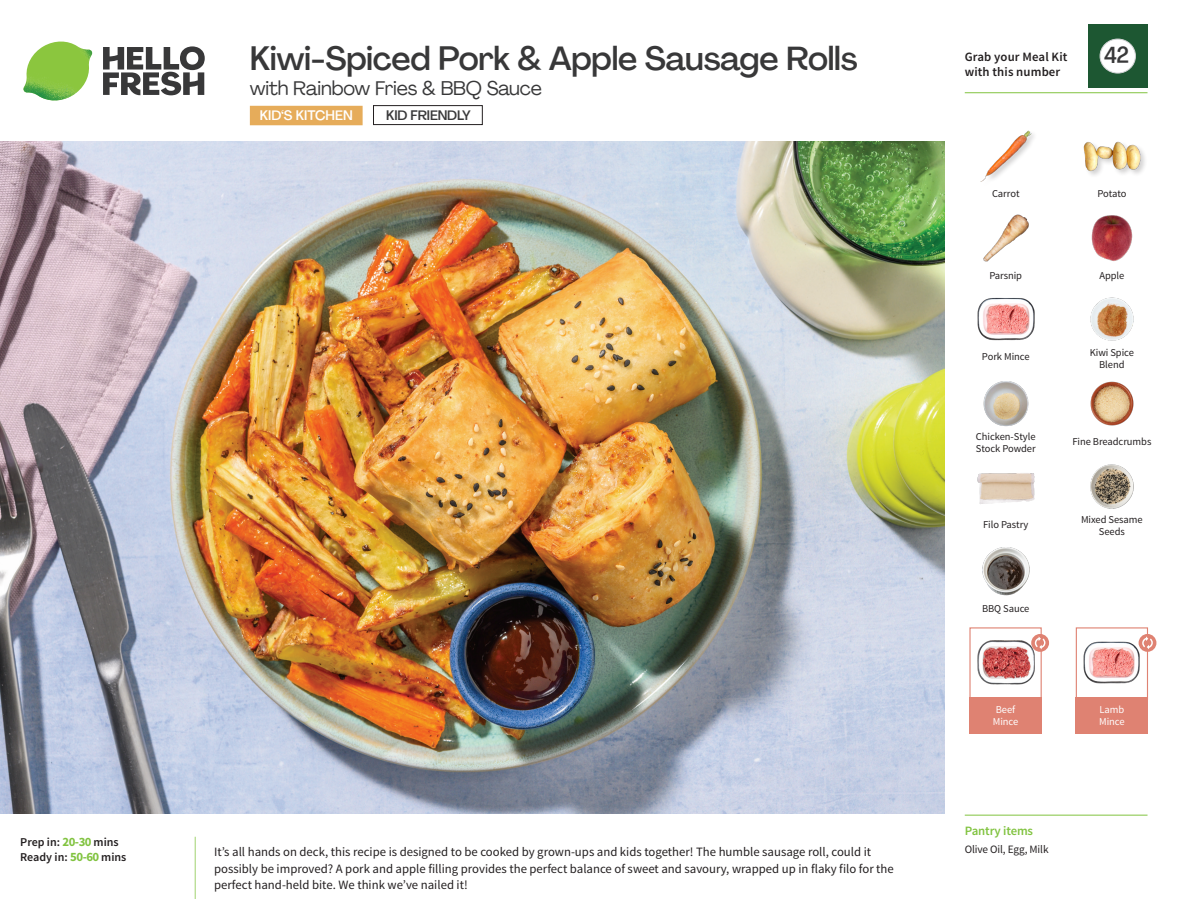
<style>
.page{position:relative;width:1188px;height:918px;background:#fff}
.page>*{position:absolute;margin:0;border:0;box-sizing:border-box;transform-origin:0 0}
._15_Titel_UK{font:500 33px "Agrandir";letter-spacing:-.01em;color:#383839}
._002_Label_Nr{font:500 22.8px "Agrandir";color:#383839;scale:.94 1}
._15_Titel_UK-2{font:19.5px "Agrandir";letter-spacing:-.01em;color:#383839}
.t1{font:500 13.5px "Agrandir";color:#fff}
.t2{font:500 13.5px "Agrandir";letter-spacing:-.01em;color:#383839}
.Step_6_Text_AU{font:12.75px/16.5px "Source Sans Pro";color:#231f20}
.t3{font:600 12.75px/15px "Source Sans Pro";letter-spacing:.01em;color:#231f20}
._04_Headers_Front{font:600 12.75px "Source Sans Pro";letter-spacing:-.01em;color:#81c340}
._04_Intro{font:600 12px "Source Sans Pro";color:#231f20}
._05_Pantry{font:11.25px "Source Sans Pro";letter-spacing:-.01em;color:#231f20}
._18_FRONT_ingredients{font:10.5px/12px "Source Sans Pro";letter-spacing:-.005em;color:#231f20;text-align:center}
._18_FRONT_ingredients-2{font:10.5px/12px "Source Sans Pro";letter-spacing:-.005em;color:#fff}
.s1{font-weight:700;font-size:12.75px;color:#81c340}
</style>
<div class="page">
<svg style="left:103px;top:46px;width:102px;height:49px"></svg>
<img style="left:23px;top:42px;width:69px;height:59px">
<img style="left:0;top:142px;width:945px;height:672px">
<div style="left:1076px;top:627px;width:72px;height:73px;border:1px solid #df8272"></div>
<div style="left:1076px;top:697px;width:72px;height:37px;background:#df8272"></div>
<div style="left:969px;top:697px;width:73px;height:37px;background:#df8272"></div>
<img style="left:1084px;top:640px;width:55px;height:44px">
<div style="left:969px;top:627px;width:73px;height:73px;border:1px solid #df8272"></div>
<img style="left:977px;top:636px;width:57px;height:49px">
<div style="left:1139px;top:634px;width:17px;height:18px;background:#df8272;border-radius:50%"></div>
<svg style="left:1142px;top:636px;width:11px;height:13px"></svg>
<svg style="left:1031px;top:634px;width:18px;height:18px"></svg>
<svg style="left:1035px;top:636px;width:10px;height:13px"></svg>
<div style="left:1088px;top:24px;width:60px;height:64px;background:#1d5732"></div>
<div style="left:1100px;top:39px;width:35px;height:34px;background:#fff;border-radius:50%"></div>
<div style="left:1100px;top:39px;width:36px;height:34px;border:1px solid #d1d2d4;border-radius:50%"></div>
<img style="left:1090px;top:297px;width:44px;height:44px">
<img style="left:1090px;top:381px;width:44px;height:45px">
<img style="left:983px;top:381px;width:46px;height:46px">
<img style="left:977px;top:473px;width:57px;height:31px">
<img style="left:982px;top:547px;width:48px;height:49px">
<img style="left:977px;top:297px;width:57px;height:44px">
<img style="left:983px;top:214px;width:46px;height:48px">
<img style="left:1091px;top:215px;width:42px;height:46px">
<img style="left:980px;top:130px;width:54px;height:52px">
<div style="left:1083px;top:141px;width:65px;height:37px;background:#231f20;opacity:.2"></div>
<img style="left:1083px;top:141px;width:58px;height:37px">
<img style="left:1090px;top:464px;width:44px;height:45px">
<hr style="left:965px;top:815px;width:183px;height:1px;background:#81c340">
<hr style="left:965px;top:92px;width:183px;height:1px;background:#81c340">
<div style="left:373px;top:105px;width:110px;height:20px;border:1px solid #231f20"></div>
<div style="left:250px;top:106px;width:113px;height:19px;background:#e6ac5a"></div>
<p class="_04_Intro" style="left:20px;top:835px;width:100px">Prep in: <span class="s1">20-30</span> mins</p>
<p class="_04_Intro" style="left:20px;top:850px;width:108px">Ready in: <span class="s1">50-60</span> mins</p>
<p class="_15_Titel_UK" style="left:250px;top:38px;width:609px">Kiwi-Spiced Pork &amp; Apple Sausage Rolls</p>
<p class="_15_Titel_UK-2" style="left:250px;top:76px;width:294px">with Rainbow Fries &amp; BBQ Sauce</p>
<p class="t1" style="left:260px;top:107px;width:95px">KID‘S KITCHEN</p>
<p class="t2" style="left:386px;top:107px;width:86px">KID FRIENDLY</p>
<p class="Step_6_Text_AU" style="left:214px;top:844px;width:681px">It’s all hands on deck, this recipe is designed to be cooked by grown-ups and kids together! The humble sausage roll, could it possibly be improved? A pork and apple filling provides the perfect balance of sweet and savoury, wrapped up in flaky filo for the perfect hand-held bite. We think we’ve nailed it!</p>
<p class="t3" style="left:965px;top:50px;width:104px">Grab your Meal Kit with this number</p>
<p class="_002_Label_Nr" style="left:1104px;top:41px;width:28px">42</p>
<p class="_18_FRONT_ingredients" style="left:992px;top:188px;width:29px">Carrot</p>
<p class="_18_FRONT_ingredients" style="left:1097px;top:188px;width:31px">Potato</p>
<p class="_18_FRONT_ingredients" style="left:989px;top:270px;width:34px">Parsnip</p>
<p class="_18_FRONT_ingredients" style="left:1099px;top:270px;width:27px">Apple</p>
<p class="_18_FRONT_ingredients" style="left:982px;top:351px;width:49px">Pork Mince</p>
<p class="_18_FRONT_ingredients" style="left:1090px;top:346px;width:46px">Kiwi Spice<br>Blend</p>
<p class="_18_FRONT_ingredients" style="left:976px;top:431px;width:61px;text-align:left">Chicken-Style<br>Stock Powder</p>
<p class="_18_FRONT_ingredients" style="left:1072px;top:435px;width:81px">Fine Breadcrumbs</p>
<p class="_18_FRONT_ingredients" style="left:983px;top:518px;width:47px">Filo Pastry</p>
<p class="_18_FRONT_ingredients" style="left:1081px;top:514px;width:63px">Mixed Sesame<br>Seeds</p>
<p class="_18_FRONT_ingredients" style="left:982px;top:603px;width:49px">BBQ Sauce</p>
<p class="_18_FRONT_ingredients-2" style="left:993px;top:704px;width:27px">Beef<br>Mince</p>
<p class="_18_FRONT_ingredients-2" style="left:1099px;top:704px;width:27px">Lamb<br>Mince</p>
<p class="_04_Headers_Front" style="left:965px;top:822px;width:70px">Pantry items</p>
<p class="_05_Pantry" style="left:965px;top:842px;width:85px">Olive Oil, Egg, Milk</p>
</div>
